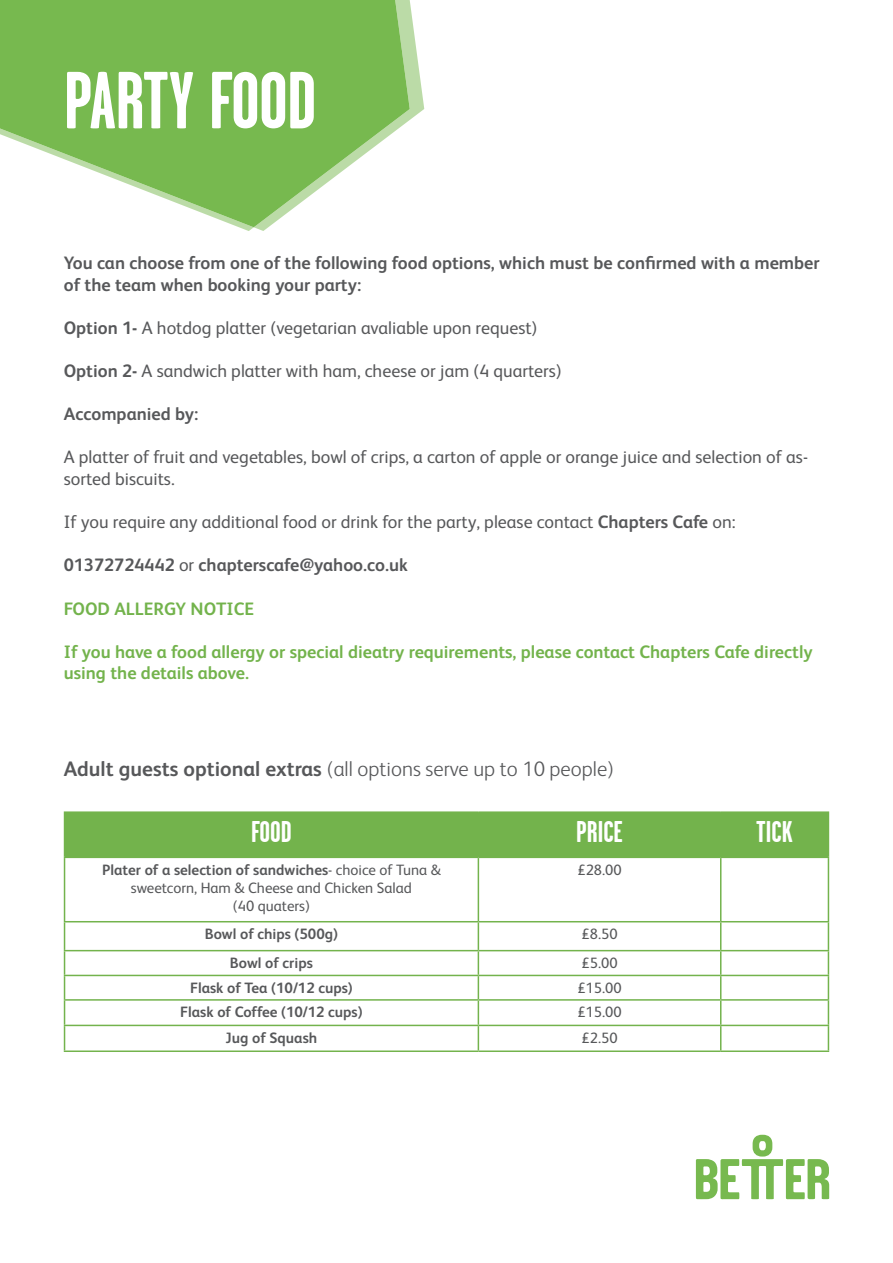
<style>
.page{position:relative;width:893px;height:1263px;background:#fff}
.page>*{position:absolute;margin:0;border:0;box-sizing:border-box;transform-origin:0 0}
.t1{font:700 80.7px "Garage Gothic";letter-spacing:-.01em;color:#fff}
.t2{font:700 30px "Garage Gothic";color:#fff}
.t3{font:300 21px "FS Albert";color:#57585a}
.t4{font:18px/21.6px "FS Albert";color:#57585a}
.t5{font:700 18px/21.6px "FS Albert";color:#57585a}
.t6{font:700 18px/21.6px "FS Albert";color:#73b34c}
.t7{font:15px/18px "FS Albert";color:#57585a;text-align:center}
.t8{font:700 15px "FS Albert";color:#57585a}
.s1{font-weight:700}
.s2{font-weight:400}
</style>
<div class="page">
<svg style="left:696px;top:1135px;width:133px;height:64px"></svg>
<svg style="left:254px;top:3px;width:170px;height:228px"></svg>
<svg style="left:0;top:0;width:410px;height:227px;fill:#77b94f"></svg>
<div style="left:65px;top:813px;width:763px;height:43px;background:#73b34c"></div>
<hr style="left:64px;top:811px;width:414px;height:2px;background:#73b34c">
<hr style="left:64px;top:813px;width:1px;height:43px;background:#73b34c">
<hr style="left:478px;top:811px;width:243px;height:2px;background:#73b34c">
<hr style="left:478px;top:813px;width:1px;height:43px;background:#73b34c">
<hr style="left:721px;top:811px;width:108px;height:2px;background:#73b34c">
<hr style="left:720px;top:813px;width:1px;height:43px;background:#73b34c">
<hr style="left:828px;top:813px;width:1px;height:43px;background:#73b34c">
<svg style="left:64px;top:922px;width:1px;height:128px"></svg>
<svg style="left:478px;top:922px;width:1px;height:128px"></svg>
<svg style="left:720px;top:922px;width:1px;height:128px"></svg>
<svg style="left:828px;top:922px;width:1px;height:128px"></svg>
<hr style="left:64px;top:950px;width:414px;height:1px;background:#73b34c">
<hr style="left:478px;top:950px;width:243px;height:1px;background:#73b34c">
<hr style="left:721px;top:950px;width:108px;height:1px;background:#73b34c">
<hr style="left:64px;top:975px;width:414px;height:1px;background:#73b34c">
<hr style="left:478px;top:975px;width:243px;height:1px;background:#73b34c">
<hr style="left:721px;top:975px;width:108px;height:1px;background:#73b34c">
<hr style="left:64px;top:999px;width:414px;height:2px;background:#73b34c">
<hr style="left:478px;top:999px;width:243px;height:2px;background:#73b34c">
<hr style="left:721px;top:999px;width:108px;height:2px;background:#73b34c">
<hr style="left:64px;top:1025px;width:414px;height:1px;background:#73b34c">
<hr style="left:478px;top:1025px;width:243px;height:1px;background:#73b34c">
<hr style="left:721px;top:1025px;width:108px;height:1px;background:#73b34c">
<hr style="left:64px;top:1050px;width:414px;height:2px;background:#73b34c">
<hr style="left:478px;top:1050px;width:243px;height:2px;background:#73b34c">
<hr style="left:721px;top:1050px;width:108px;height:2px;background:#73b34c">
<hr style="left:64px;top:856px;width:414px;height:2px;background:#73b34c">
<hr style="left:64px;top:858px;width:1px;height:63px;background:#73b34c">
<hr style="left:478px;top:856px;width:243px;height:2px;background:#73b34c">
<hr style="left:478px;top:858px;width:1px;height:63px;background:#73b34c">
<hr style="left:721px;top:856px;width:108px;height:2px;background:#73b34c">
<hr style="left:720px;top:858px;width:1px;height:63px;background:#73b34c">
<hr style="left:828px;top:858px;width:1px;height:63px;background:#73b34c">
<hr style="left:64px;top:921px;width:414px;height:1px;background:#73b34c">
<hr style="left:478px;top:921px;width:243px;height:1px;background:#73b34c">
<hr style="left:721px;top:921px;width:108px;height:1px;background:#73b34c">
<p class="t1" style="left:64px;top:51px;width:254px">PARTY FOOD</p>
<p class="t5" style="left:64px;top:251px;width:757px">You can choose from one of the following food options, which must be confirmed with a member of the team when booking your party:</p>
<p class="t4" style="left:64px;top:316px;width:475px"><span class="s1">Option 1-</span> A hotdog platter (vegetarian avaliable upon request)</p>
<p class="t4" style="left:64px;top:359px;width:499px"><span class="s1">Option 2-</span> A sandwich platter with ham, cheese or jam (4 quarters)</p>
<p class="t5" style="left:64px;top:402px;width:136px">Accompanied by:</p>
<p class="t4" style="left:64px;top:446px;width:746px">A platter of fruit and vegetables, bowl of crips, a carton of apple or orange juice and selection of as&shy;sorted biscuits.</p>
<p class="t4" style="left:64px;top:510px;width:673px">If you require any additional food or drink for the party, please contact <span class="s1">Chapters Cafe</span> on:</p>
<p class="t5" style="left:64px;top:554px;width:345px">01372724442 <span class="s2">or</span> chapterscafe@yahoo.co.uk</p>
<p class="t6" style="left:64px;top:597px;width:192px">FOOD ALLERGY NOTICE</p>
<p class="t6" style="left:64px;top:640px;width:750px">If you have a food allergy or special dieatry requirements, please contact Chapters Cafe directly using the details above.</p>
<p class="t3" style="left:64px;top:755px;width:552px"><span class="s1">Adult guests optional extras</span> (all options serve up to 10 people)</p>
<p class="t2" style="left:251px;top:813px;width:42px">FOOD</p>
<p class="t2" style="left:576px;top:813px;width:48px">PRICE</p>
<p class="t2" style="left:756px;top:813px;width:38px">TICK</p>
<p class="t7" style="left:102px;top:860px;width:340px"><span class="s1">Plater of a selection of sandwiches</span>- choice of Tuna &amp; sweetcorn, Ham &amp; Cheese and Chicken Salad</p>
<p class="t7" style="left:233px;top:896px;width:78px">(40 quaters)</p>
<p class="t7" style="left:577px;top:860px;width:46px">£28.00</p>
<p class="t8" style="left:205px;top:924px;width:135px">Bowl of chips (500g)</p>
<p class="t7" style="left:581px;top:924px;width:38px">£8.50</p>
<p class="t8" style="left:230px;top:953px;width:84px">Bowl of crips</p>
<p class="t7" style="left:581px;top:953px;width:38px">£5.00</p>
<p class="t8" style="left:190px;top:978px;width:164px">Flask of Tea (10/12 cups)</p>
<p class="t7" style="left:577px;top:978px;width:46px">£15.00</p>
<p class="t8" style="left:180px;top:1002px;width:184px">Flask of Coffee (10/12 cups)</p>
<p class="t7" style="left:577px;top:1002px;width:46px">£15.00</p>
<p class="t8" style="left:226px;top:1028px;width:93px">Jug of Squash</p>
<p class="t7" style="left:581px;top:1028px;width:38px">£2.50</p>
</div>
